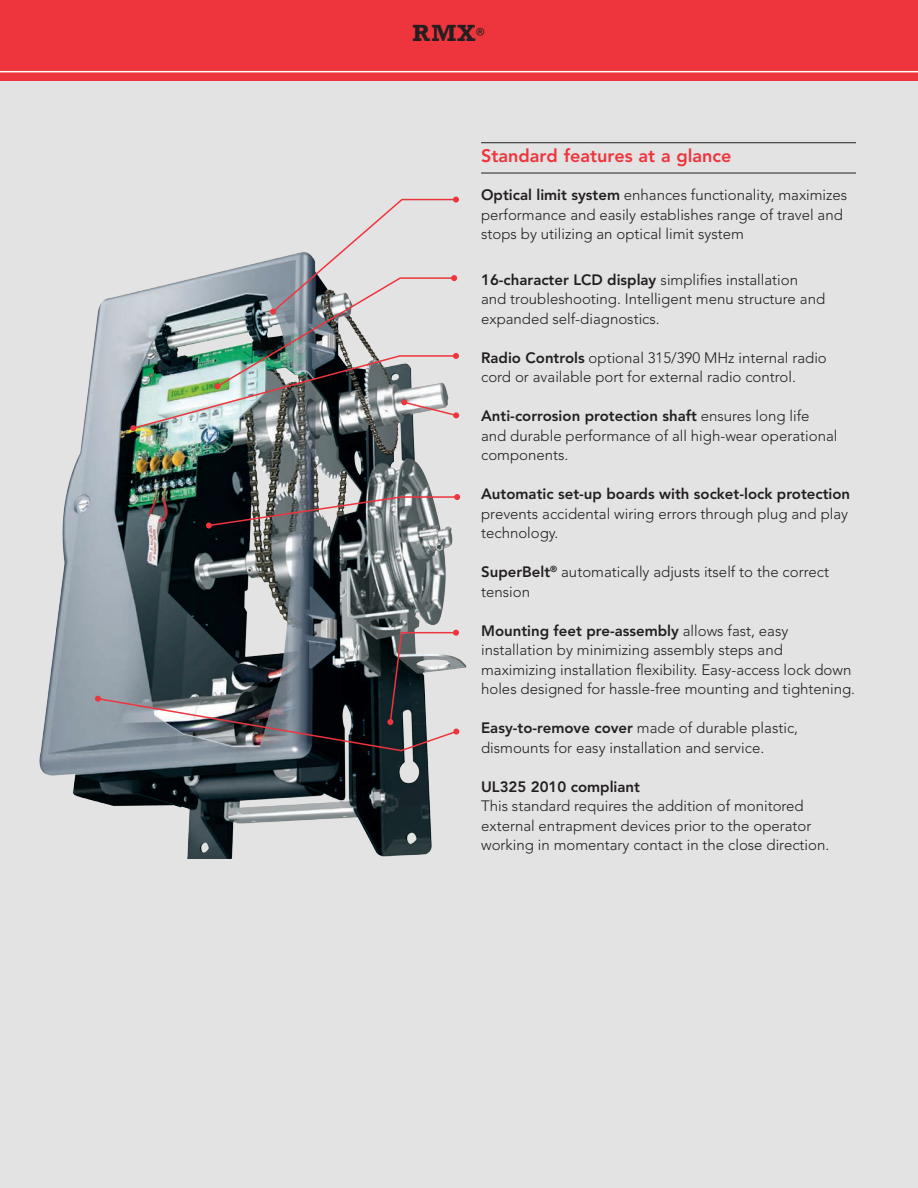
<style>
.page{position:relative;width:918px;height:1188px;background:#fff}
.page>*{position:absolute;margin:0;border:0;box-sizing:border-box;transform-origin:0 0}
.t1{font:700 24px "Rockwell";color:#231f20}
.t2{font:800 18px "Avenir LT Std";color:#ee343d}
.t3{font:300 15px/19.5px "Avenir LT Std";color:#231f20}
.t4{font:800 15px "Avenir LT Std";color:#231f20}
.t5{font:700 10.5px "Rockwell";color:#231f20}
.s1{font-weight:800}
</style>
<div class="page">
<div style="left:0;top:54px;width:918px;height:1134px;background:#e2e3e2"></div>
<img style="left:39px;top:293px;width:428px;height:565px">
<div style="left:0;top:0;width:918px;height:81px;background:#ee343d"></div>
<hr style="left:0;top:71px;width:918px;height:1px;background:#fff">
<hr style="left:481px;top:142px;width:375px;height:1px;background:#231f20">
<hr style="left:481px;top:173px;width:375px;height:1px;background:#231f20">
<svg style="left:206px;top:494px;width:254px;height:35px"></svg>
<svg style="left:95px;top:630px;width:364px;height:122px;background:#63696e"></svg>
<img style="left:130px;top:197px;width:329px;height:234px">
<h1 class="t1" style="left:413px;top:19px;width:64px">RMX</h1>
<p class="t5" style="left:477px;top:25px;width:9px">®</p>
<p class="t2" style="left:481px;top:145px;width:252px">Standard features at a glance</p>
<p class="t3" style="left:481px;top:185px;width:368px"><span class="s1">Optical limit system</span> enhances functionality, maximizes performance and easily establishes range of travel and stops by utilizing an optical limit system</p>
<p class="t3" style="left:481px;top:270px;width:346px"><span class="s1">16-character LCD display</span> simplifies installation and troubleshooting. Intelligent menu structure and expanded self-diagnostics.</p>
<p class="t3" style="left:481px;top:348px;width:347px"><span class="s1">Radio Controls</span> optional 315/390 MHz internal radio cord or available port for external radio control.</p>
<p class="t3" style="left:481px;top:406px;width:358px"><span class="s1">Anti-corrosion protection shaft</span> ensures long life and durable performance of all high-wear operational components.</p>
<p class="t4" style="left:481px;top:485px;width:371px">Automatic set-up boards with socket-lock protection</p>
<p class="t3" style="left:481px;top:504px;width:369px">prevents accidental wiring errors through plug and play technology.</p>
<p class="t3" style="left:481px;top:562px;width:349px"><span class="s1">SuperBelt</span><sup>®</sup> automatically adjusts itself to the correct tension</p>
<p class="t3" style="left:481px;top:621px;width:376px"><span class="s1">Mounting feet pre-assembly</span> allows fast, easy installation by minimizing assembly steps and maximizing installation flexibility. Easy-access lock down holes designed for hassle-free mounting and tightening.</p>
<p class="t3" style="left:481px;top:718px;width:318px"><span class="s1">Easy-to-remove cover</span> made of durable plastic, dismounts for easy installation and service.</p>
<p class="t4" style="left:481px;top:778px;width:160px">UL325 2010 compliant</p>
<p class="t3" style="left:481px;top:796px;width:350px">This standard requires the addition of monitored external entrapment devices prior to the operator working in momentary contact in the close direction.</p>
</div>
